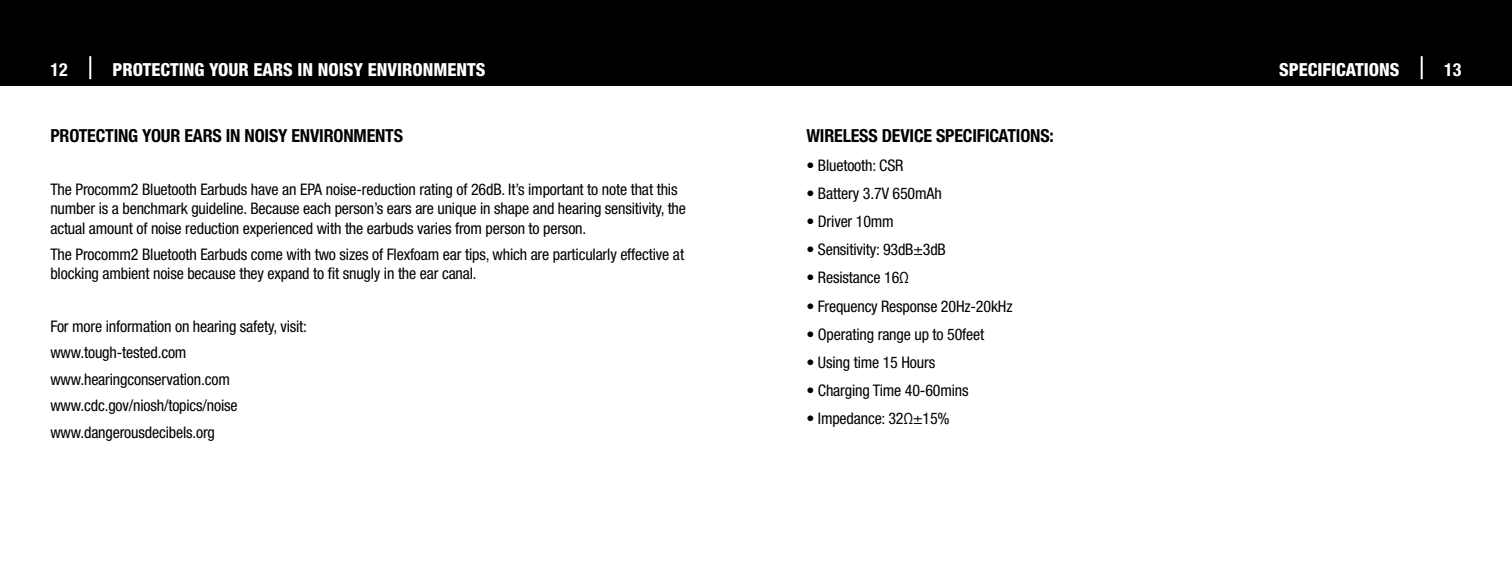
<style>
.page{position:relative;width:1512px;height:576px;background:#fff}
.page>*{position:absolute;margin:0;border:0;box-sizing:border-box;transform-origin:0 0}
.t1{font:700 condensed 18px "Helvetica Neue LT Std";letter-spacing:-.01em;color:#000}
.t2{font:800 condensed 18px "Helvetica Neue LT Std";color:#fff}
.t3{font:700 condensed 18px "Helvetica Neue LT Std";color:#fff}
.t4{font:condensed 16px/26.4px "Helvetica Neue LT Std";letter-spacing:-.01em;color:#000}
</style>
<div class="page">
<div style="left:0;top:0;width:756px;height:85px;background:#000"></div>
<div style="left:756px;top:0;width:756px;height:85px;background:#000"></div>
<hr style="left:89px;top:56px;width:2px;height:23px;background:#fff">
<hr style="left:1421px;top:56px;width:2px;height:23px;background:#fff">
<p class="t3" style="left:50px;top:59px;width:19px">12</p>
<p class="t2" style="left:112px;top:58px;width:375px">PROTECTING YOUR EARS IN NOISY ENVIRONMENTS</p>
<p class="t2" style="left:1279px;top:58px;width:122px">SPECIFICATIONS</p>
<p class="t3" style="left:1444px;top:59px;width:19px">13</p>
<p class="t1" style="left:50px;top:125px;width:354px">PROTECTING YOUR EARS IN NOISY ENVIRONMENTS</p>
<p class="t4" style="left:50px;top:180px;width:637px;line-height:19.2px">The Procomm2 Bluetooth Earbuds have an EPA noise-reduction rating of 26dB. It’s important to note that this number is a benchmark guideline. Because each person’s ears are unique in shape and hearing sensitivity, the actual amount of noise reduction experienced with the earbuds varies from person to person.</p>
<p class="t4" style="left:50px;top:245px;width:635px;line-height:19.2px">The Procomm2 Bluetooth Earbuds come with two sizes of Flexfoam ear tips, which are particularly effective at blocking ambient noise because they expand to fit snugly in the ear canal.</p>
<p class="t4" style="left:50px;top:313px;width:258px">For more information on hearing safety, visit: www.tough-tested.com www.hearingconservation.com www.cdc.gov/niosh/topics/noise www.dangerousdecibels.org</p>
<p class="t1" style="left:806px;top:125px;width:249px">WIRELESS DEVICE SPECIFICATIONS:</p>
<p class="t4" style="left:806px;top:152px;width:99px">• Bluetooth: CSR</p>
<p class="t4" style="left:806px;top:180px;width:137px">• Battery 3.7V 650mAh</p>
<p class="t4" style="left:806px;top:208px;width:89px">• Driver 10mm</p>
<p class="t4" style="left:806px;top:236px;width:141px">• Sensitivity: 93dB±3dB</p>
<p class="t4" style="left:806px;top:264px;width:104px">• Resistance 16Ω</p>
<p class="t4" style="left:806px;top:293px;width:208px">• Frequency Response 20Hz-20kHz</p>
<p class="t4" style="left:806px;top:321px;width:179px">• Operating range up to 50feet</p>
<p class="t4" style="left:806px;top:349px;width:130px">• Using time 15 Hours</p>
<p class="t4" style="left:806px;top:377px;width:164px">• Charging Time 40-60mins</p>
<p class="t4" style="left:806px;top:405px;width:145px">• Impedance: 32Ω±15%</p>
</div>
